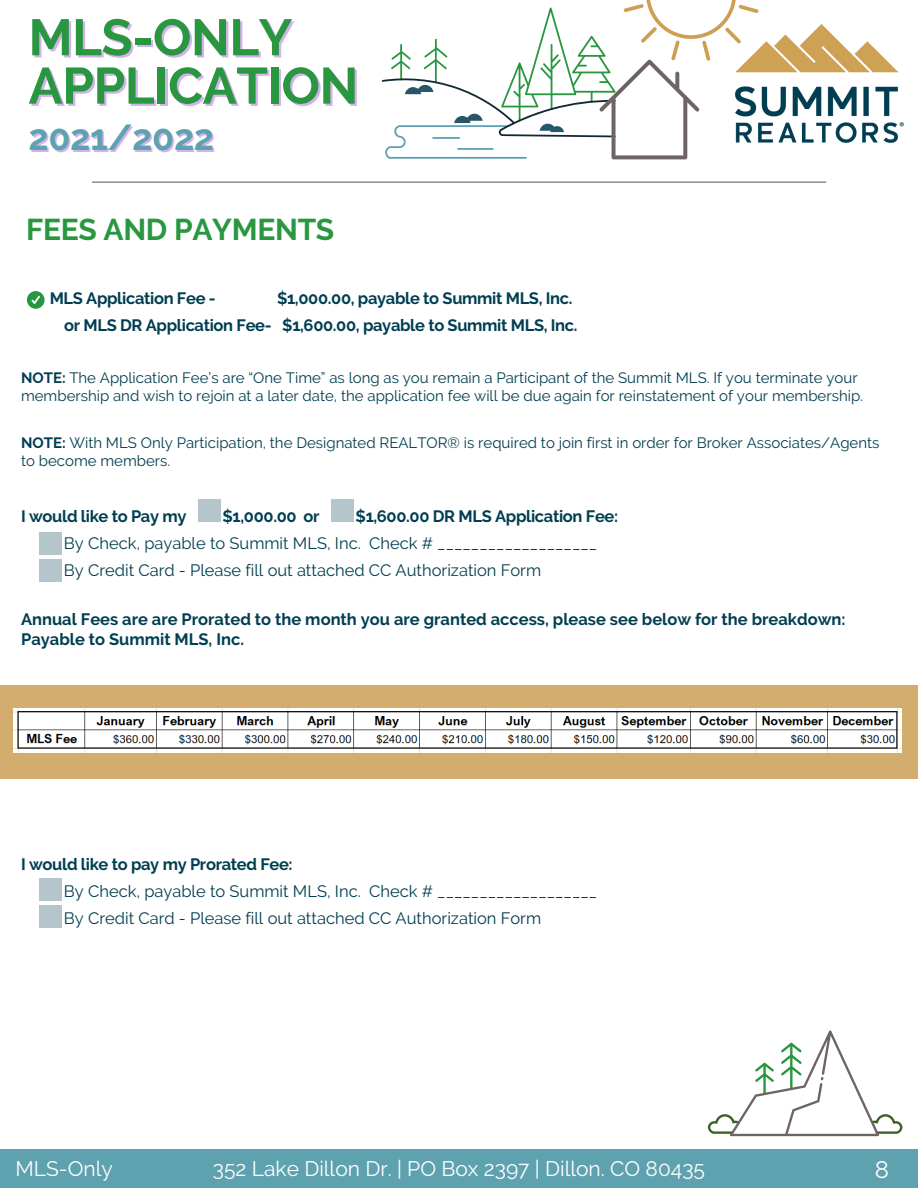
<style>
.page{position:relative;width:918px;height:1188px;background:#fff}
.page>*{position:absolute;margin:0;border:0;box-sizing:border-box;transform-origin:0 0}
.t1{font:700 51px "Raleway";letter-spacing:-.01em;color:#299740}
.t2{font:700 36px "Raleway";letter-spacing:-.01em;color:#5ea1af}
.t3{font:700 30px "Raleway";letter-spacing:-.01em;color:#299740}
.t4{font:24px "Raleway";color:#fff}
.t5{font:21px "Raleway";color:#fff}
.t6{font:16.5px "Raleway";color:#003e52}
.t7{font:700 16.5px "Raleway";letter-spacing:-.02em;color:#003e52}
.t8{font:700 16.5px "Raleway";color:#003e52}
.t9{font:15px/18px "Raleway";color:#003e52}
.s1{font-weight:700}
</style>
<div class="page">
<div style="left:0;top:685px;width:918px;height:93px;background:#d3ad6d"></div>
<div style="left:27px;top:291px;width:18px;height:18px;background:#299740;border-radius:50%"></div>
<svg style="left:31px;top:296px;width:9px;height:8px"></svg>
<div style="left:39px;top:532px;width:22px;height:22px;background:#b4c6cc"></div>
<div style="left:39px;top:559px;width:22px;height:23px;background:#b4c6cc"></div>
<div style="left:39px;top:878px;width:22px;height:23px;background:#b4c6cc"></div>
<div style="left:39px;top:905px;width:22px;height:23px;background:#b4c6cc"></div>
<div style="left:198px;top:499px;width:23px;height:22px;background:#b4c6cc"></div>
<div style="left:331px;top:499px;width:23px;height:22px;background:#b4c6cc"></div>
<img style="left:13px;top:709px;width:889px;height:44px">
<svg style="left:382px;top:0;width:377px;height:159px"></svg>
<hr style="left:92px;top:182px;width:734px;height:1px;background:#6e6464">
<img style="left:736px;top:24px;width:167px;height:118px">
<div style="left:0;top:1150px;width:918px;height:38px;background:#5ea1af"></div>
<svg style="left:708px;top:1030px;width:194px;height:106px"></svg>
<p class="t1" style="left:28px;top:7px;width:265px">MLS-ONLY</p>
<p class="t1" style="left:28px;top:56px;width:331px">APPLICATION</p>
<p class="t2" style="left:28px;top:116px;width:187px">2021/2022</p>
<p class="t3" style="left:26px;top:212px;width:310px">FEES AND PAYMENTS</p>
<p class="t7" style="left:50px;top:289px;width:168px">MLS Application Fee -</p>
<p class="t7" style="left:277px;top:289px;width:297px">$1,000.00, payable to Summit MLS, Inc.</p>
<p class="t7" style="left:64px;top:316px;width:515px">or MLS DR Application Fee- $1,600.00, payable to Summit MLS, Inc.</p>
<p class="t9" style="left:21px;top:369px;width:844px"><span class="s1">NOTE:</span> The Application Fee’s are “One Time” as long as you remain a Participant of the Summit MLS. If you terminate your membership and wish to rejoin at a later date, the application fee will be due again for reinstatement of your membership.</p>
<p class="t9" style="left:21px;top:434px;width:860px"><span class="s1">NOTE:</span> With MLS Only Participation, the Designated REALTOR® is required to join first in order for Broker Associates/Agents</p>
<p class="t9" style="left:21px;top:452px;width:151px">to become members.</p>
<p class="t7" style="left:21px;top:506px;width:167px">I would like to Pay my</p>
<p class="t7" style="left:223px;top:506px;width:99px">$1,000.00 or</p>
<p class="t7" style="left:356px;top:506px;width:264px">$1,600.00 DR MLS Application Fee:</p>
<p class="t6" style="left:64px;top:533px;width:535px">By Check, payable to Summit MLS, Inc. Check # ___________________</p>
<p class="t6" style="left:64px;top:560px;width:479px">By Credit Card - Please fill out attached CC Authorization Form</p>
<p class="t8" style="left:21px;top:609px;width:826px">Annual Fees are are Prorated to the month you are granted access, please see below for the breakdown:</p>
<p class="t8" style="left:21px;top:629px;width:225px">Payable to Summit MLS, Inc.</p>
<p class="t7" style="left:21px;top:854px;width:273px">I would like to pay my Prorated Fee:</p>
<p class="t6" style="left:64px;top:881px;width:535px">By Check, payable to Summit MLS, Inc. Check # ___________________</p>
<p class="t6" style="left:64px;top:908px;width:479px">By Credit Card - Please fill out attached CC Authorization Form</p>
<p class="t5" style="left:15px;top:1157px;width:99px">MLS-Only</p>
<p class="t5" style="left:213px;top:1157px;width:494px">352 Lake Dillon Dr. | PO Box 2397 | Dillon. CO 80435</p>
<p class="t4" style="left:875px;top:1155px;width:16px">8</p>
</div>
